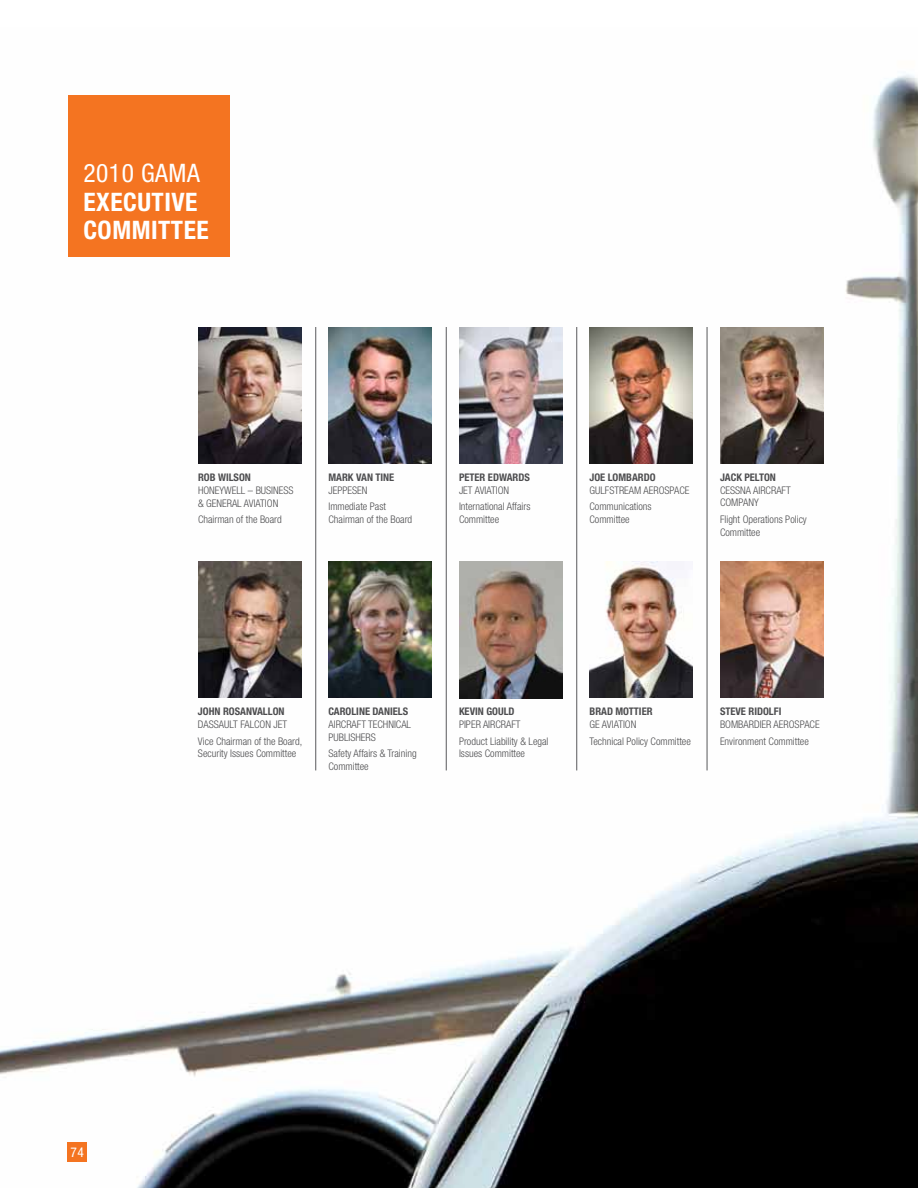
<style>
.page{position:relative;width:918px;height:1188px;background:#fff}
.page>*{position:absolute;margin:0;border:0;box-sizing:border-box;transform-origin:0 0}
.t1{font:700 condensed 25.5px/28.5px "Helvetica Neue";color:#fff}
.t2{font:condensed 25.5px "Helvetica Neue";letter-spacing:.02em;color:#fff}
.t3{font:condensed 13.5px "Helvetica Neue";color:#fff}
.t4{font:300 condensed 10.5px/16.5px "Helvetica Neue";color:#4d4d4f}
.t5{font:700 condensed 10.5px "Helvetica Neue";color:#4d4d4f}
</style>
<div class="page">
<img style="left:0;top:74px;width:918px;height:1114px">
<img style="left:328px;top:327px;width:104px;height:137px">
<img style="left:198px;top:327px;width:103px;height:137px">
<img style="left:328px;top:561px;width:104px;height:137px">
<img style="left:198px;top:561px;width:103px;height:137px">
<img style="left:720px;top:561px;width:104px;height:137px">
<img style="left:590px;top:561px;width:103px;height:137px">
<img style="left:590px;top:327px;width:103px;height:137px">
<img style="left:720px;top:327px;width:104px;height:137px">
<img style="left:459px;top:327px;width:103px;height:137px">
<img style="left:459px;top:561px;width:103px;height:138px">
<div style="left:68px;top:95px;width:161px;height:161px;background:#f47421"></div>
<hr style="left:315px;top:327px;width:1px;height:443px;background:#58595b">
<hr style="left:446px;top:327px;width:1px;height:443px;background:#58595b">
<hr style="left:576px;top:327px;width:1px;height:443px;background:#58595b">
<hr style="left:707px;top:327px;width:1px;height:443px;background:#58595b">
<div style="left:67px;top:1142px;width:20px;height:20px;background:#f47421"></div>
<h1 class="t2" style="left:83px;top:158px;width:118px">2010 GAMA</h1>
<h1 class="t1" style="left:83px;top:187px;width:67px">EXECUTIVE<br>COMMITTEE</h1>
<p class="t5" style="left:198px;top:471px;width:54px">ROB WILSON</p>
<p class="t4" style="left:198px;top:484px;width:87px;line-height:12.8px">Honeywell – Busi ness &amp; General Aviation</p>
<p class="t4" style="left:198px;top:511px;width:85px">Chairman of the Board</p>
<p class="t5" style="left:328px;top:471px;width:67px">MARK VAN TINE</p>
<p class="t4" style="left:328px;top:482px;width:59px">Jeppesen<br>Immediate Past</p>
<p class="t4" style="left:328px;top:511px;width:85px">Chairman of the Board</p>
<p class="t5" style="left:459px;top:471px;width:72px">PETER EDWARDS</p>
<p class="t4" style="left:459px;top:482px;width:73px">Jet Aviation<br>International Affairs</p>
<p class="t4" style="left:459px;top:511px;width:42px">Committee</p>
<p class="t5" style="left:590px;top:471px;width:68px">JOE LOMBARDO</p>
<p class="t4" style="left:590px;top:482px;width:91px">Gulfstream Aerospace<br>Communications</p>
<p class="t4" style="left:590px;top:511px;width:42px">Committee</p>
<p class="t5" style="left:720px;top:471px;width:57px">JACK PELTON</p>
<p class="t4" style="left:720px;top:483px;width:72px;line-height:12.8px">Cessna Aircraft<br>Company</p>
<p class="t4" style="left:720px;top:513px;width:88px;line-height:12.8px">Flight Operations Policy<br>Committee</p>
<p class="t5" style="left:198px;top:705px;width:88px">JOHN ROSANVALLON</p>
<p class="t4" style="left:198px;top:716px;width:12px">Dassau</p>
<p class="t4" style="left:198px;top:716px;width:106px;text-indent:32px">lt Falcon Jet<br>Vice Chairman of the Board,</p>
<p class="t4" style="left:198px;top:745px;width:100px">Security Issues Committee</p>
<p class="t5" style="left:328px;top:705px;width:81px">CAROLINE DANIELS</p>
<p class="t4" style="left:328px;top:716px;width:46px">Aircraft Tech</p>
<p class="t4" style="left:388px;top:716px;width:24px">nical</p>
<p class="t4" style="left:328px;top:729px;width:90px">Publishers<br>Safety Affairs &amp; Training</p>
<p class="t4" style="left:328px;top:758px;width:42px">Committee</p>
<p class="t5" style="left:459px;top:705px;width:57px">KEVIN GOULD</p>
<p class="t4" style="left:459px;top:716px;width:91px">Pi per Aircraft<br>Product Liability &amp; Legal</p>
<p class="t4" style="left:459px;top:745px;width:68px">Issues Committee</p>
<p class="t5" style="left:590px;top:705px;width:65px">BRAD MOTTIER</p>
<p class="t4" style="left:590px;top:716px;width:103px">GE Aviation<br>Technical Policy Committee</p>
<p class="t5" style="left:720px;top:705px;width:63px">STEVE RIDOLFI</p>
<p class="t4" style="left:720px;top:716px;width:91px">Bombardier Aerospace<br>Environment Committee</p>
<p class="t3" style="left:71px;top:1145px;width:15px">74</p>
</div>
